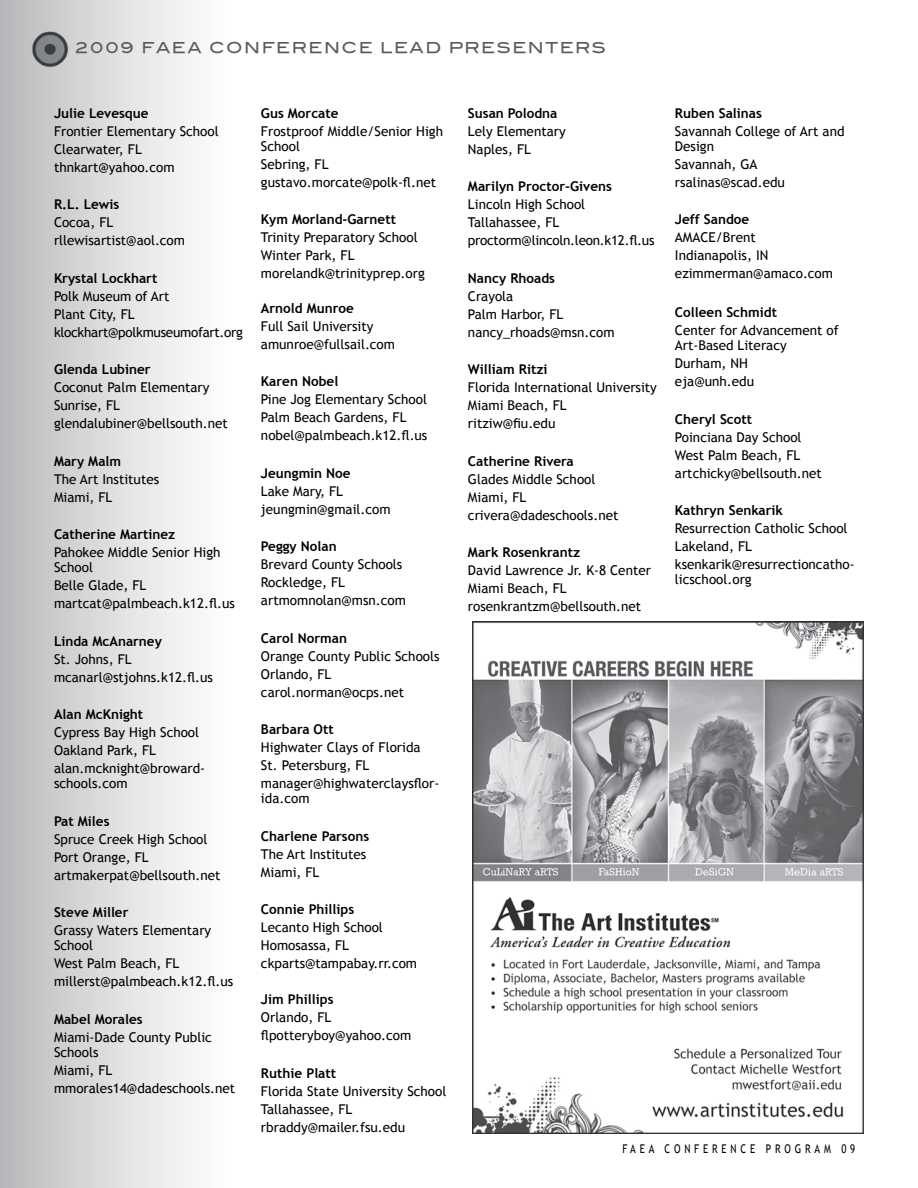
<style>
.page{position:relative;width:918px;height:1188px;background:#fff}
.page>*{position:absolute;margin:0;border:0;box-sizing:border-box;transform-origin:0 0}
.t1{font:15px "Blair Md ITCTT Medium";letter-spacing:.1em;color:#58595b}
.t2{font:13.5px/18px "Trebuchet MS";color:#000}
.t3{font:700 13.5px "Trebuchet MS";color:#000}
.t4{font:13.5px/18px "Trebuchet MS";letter-spacing:-.02em;color:#000}
.t5{font:12px "Trebuchet MS";letter-spacing:.4em;color:#000;scale:.8 1}
</style>
<div class="page">
<div style="left:0;top:0;width:285px;height:1188px;background:linear-gradient(to right,#bcbec0,#fff)"></div>
<img style="left:472px;top:621px;width:392px;height:513px">
<img style="left:26px;top:24px;width:47px;height:44px">
<p class="t1" style="left:76px;top:39px;width:532px">2009 FAEA CONFERENCE LEAD PRESENTERS</p>
<p class="t3" style="left:54px;top:105px;width:96px">Julie Levesque</p>
<p class="t2" style="left:54px;top:122px;width:166px">Frontier Elementary School<br>Clearwater, FL thnkart@yahoo.com</p>
<p class="t3" style="left:54px;top:196px;width:67px">R.L. Lewis</p>
<p class="t2" style="left:54px;top:214px;width:133px">Cocoa, FL rllewisartist@aol.com</p>
<p class="t3" style="left:54px;top:270px;width:105px">Krystal Lockhart</p>
<p class="t4" style="left:54px;top:287px;width:190px">Polk Museum of Art<br>Plant City, FL klockhart@polkmuseumofart.org</p>
<p class="t3" style="left:54px;top:361px;width:98px">Glenda Lubiner</p>
<p class="t2" style="left:54px;top:379px;width:175px">Coconut Palm Elementary<br>Sunrise, FL glendalubiner@bellsouth.net</p>
<p class="t3" style="left:54px;top:453px;width:69px">Mary Malm</p>
<p class="t2" style="left:54px;top:470px;width:107px">The Art Institutes<br>Miami, FL</p>
<p class="t3" style="left:54px;top:526px;width:123px">Catherine Martinez</p>
<p class="t2" style="left:54px;top:545px;width:168px;line-height:15px">Pahokee Middle Senior High<br>School</p>
<p class="t2" style="left:54px;top:577px;width:182px">Belle Glade, FL martcat@palmbeach.k12.fl.us</p>
<p class="t3" style="left:54px;top:633px;width:109px">Linda McAnarney</p>
<p class="t2" style="left:54px;top:650px;width:161px">St. Johns, FL mcanarl@stjohns.k12.fl.us</p>
<p class="t3" style="left:54px;top:706px;width:91px">Alan McKnight</p>
<p class="t2" style="left:54px;top:724px;width:153px">Cypress Bay High School<br>Oakland Park, FL alan.mcknight@broward-</p>
<p class="t2" style="left:54px;top:775px;width:75px">schools.com</p>
<p class="t3" style="left:54px;top:813px;width:57px">Pat Miles</p>
<p class="t2" style="left:54px;top:830px;width:168px">Spruce Creek High School<br>Port Orange, FL artmakerpat@bellsouth.net</p>
<p class="t3" style="left:54px;top:904px;width:76px">Steve Miller</p>
<p class="t2" style="left:54px;top:923px;width:159px;line-height:15px">Grassy Waters Elementary<br>School</p>
<p class="t2" style="left:54px;top:955px;width:181px">West Palm Beach, FL millerst@palmbeach.k12.fl.us</p>
<p class="t3" style="left:54px;top:1011px;width:90px">Mabel Morales</p>
<p class="t2" style="left:54px;top:1030px;width:159px;line-height:15px">Miami-Dade County Public<br>Schools</p>
<p class="t2" style="left:54px;top:1061px;width:183px">Miami, FL mmorales14@dadeschools.net</p>
<p class="t3" style="left:261px;top:105px;width:79px">Gus Morcate</p>
<p class="t2" style="left:261px;top:124px;width:184px;line-height:15px">Frostproof Middle/Senior High<br>School</p>
<p class="t2" style="left:261px;top:155px;width:177px">Sebring, FL gustavo.morcate@polk-fl.net</p>
<p class="t3" style="left:261px;top:211px;width:137px">Kym Morland-Garnett</p>
<p class="t2" style="left:261px;top:229px;width:165px">Trinity Preparatory School<br>Winter Park, FL morelandk@trinityprep.org</p>
<p class="t3" style="left:261px;top:300px;width:94px">Arnold Munroe</p>
<p class="t2" style="left:261px;top:317px;width:136px">Full Sail University amunroe@fullsail.com</p>
<p class="t3" style="left:261px;top:373px;width:79px">Karen Nobel</p>
<p class="t2" style="left:261px;top:391px;width:168px">Pine Jog Elementary School<br>Palm Beach Gardens, FL nobel@palmbeach.k12.fl.us</p>
<p class="t3" style="left:261px;top:465px;width:91px">Jeungmin Noe</p>
<p class="t2" style="left:261px;top:482px;width:131px">Lake Mary, FL jeungmin@gmail.com</p>
<p class="t3" style="left:261px;top:538px;width:77px">Peggy Nolan</p>
<p class="t2" style="left:261px;top:556px;width:146px">Brevard County Schools<br>Rockledge, FL artmomnolan@msn.com</p>
<p class="t3" style="left:261px;top:630px;width:88px">Carol Norman</p>
<p class="t2" style="left:261px;top:647px;width:180px">Orange County Public Schools<br>Orlando, FL carol.norman@ocps.net</p>
<p class="t3" style="left:261px;top:721px;width:74px">Barbara Ott</p>
<p class="t2" style="left:261px;top:739px;width:180px">Highwater Clays of Florida<br>St. Petersburg, FL manager@highwaterclaysflor-</p>
<p class="t2" style="left:261px;top:790px;width:50px">ida.com</p>
<p class="t3" style="left:261px;top:828px;width:110px">Charlene Parsons</p>
<p class="t2" style="left:261px;top:845px;width:107px">The Art Institutes<br>Miami, FL</p>
<p class="t3" style="left:261px;top:901px;width:95px">Connie Phillips</p>
<p class="t2" style="left:261px;top:919px;width:158px">Lecanto High School<br>Homosassa, FL ckparts@tampabay.rr.com</p>
<p class="t3" style="left:261px;top:991px;width:74px">Jim Phillips</p>
<p class="t2" style="left:261px;top:1009px;width:152px">Orlando, FL flpotteryboy@yahoo.com</p>
<p class="t3" style="left:261px;top:1065px;width:77px">Ruthie Platt</p>
<p class="t2" style="left:261px;top:1082px;width:187px">Florida State University School<br>Tallahassee, FL rbraddy@mailer.fsu.edu</p>
<p class="t3" style="left:468px;top:105px;width:91px">Susan Polodna</p>
<p class="t2" style="left:468px;top:122px;width:99px">Lely Elementary<br>Naples, FL</p>
<p class="t3" style="left:468px;top:178px;width:145px">Marilyn Proctor-Givens</p>
<p class="t2" style="left:468px;top:196px;width:188px">Lincoln High School<br>Tallahassee, FL proctorm@lincoln.leon.k12.fl.us</p>
<p class="t3" style="left:468px;top:269px;width:89px">Nancy Rhoads</p>
<p class="t2" style="left:468px;top:287px;width:148px">Crayola<br>Palm Harbor, FL nancy_rhoads@msn.com</p>
<p class="t3" style="left:468px;top:361px;width:81px">William Ritzi</p>
<p class="t2" style="left:468px;top:379px;width:190px">Florida International University<br>Miami Beach, FL ritziw@fiu.edu</p>
<p class="t3" style="left:468px;top:452px;width:107px">Catherine Rivera</p>
<p class="t2" style="left:468px;top:470px;width:152px">Glades Middle School<br>Miami, FL crivera@dadeschools.net</p>
<p class="t3" style="left:468px;top:544px;width:114px">Mark Rosenkrantz</p>
<p class="t2" style="left:468px;top:562px;width:185px">David Lawrence Jr. K-8 Center<br>Miami Beach, FL rosenkrantzm@bellsouth.net</p>
<p class="t3" style="left:675px;top:104px;width:88px">Ruben Salinas</p>
<p class="t2" style="left:675px;top:124px;width:171px;line-height:15px">Savannah College of Art and<br>Design</p>
<p class="t2" style="left:675px;top:155px;width:111px">Savannah, GA rsalinas@scad.edu</p>
<p class="t3" style="left:675px;top:211px;width:76px">Jeff Sandoe</p>
<p class="t2" style="left:675px;top:229px;width:160px">AMACE/Brent<br>Indianapolis, IN ezimmerman@amaco.com</p>
<p class="t3" style="left:675px;top:304px;width:104px">Colleen Schmidt</p>
<p class="t2" style="left:675px;top:323px;width:165px;line-height:15px">Center for Advancement of<br>Art-Based Literacy</p>
<p class="t2" style="left:675px;top:355px;width:81px">Durham, NH eja@unh.edu</p>
<p class="t3" style="left:675px;top:410px;width:79px">Cheryl Scott</p>
<p class="t2" style="left:675px;top:428px;width:148px">Poinciana Day School<br>West Palm Beach, FL artchicky@bellsouth.net</p>
<p class="t3" style="left:675px;top:502px;width:109px">Kathryn Senkarik</p>
<p class="t2" style="left:675px;top:520px;width:181px">Resurrection Catholic School<br>Lakeland, FL ksenkarik@resurrectioncatho-</p>
<p class="t2" style="left:675px;top:571px;width:78px">licschool.org</p>
<p class="t5" style="left:622px;top:1142px;width:293px">FAEA CONFERENCE PROGRAM 09</p>
</div>
